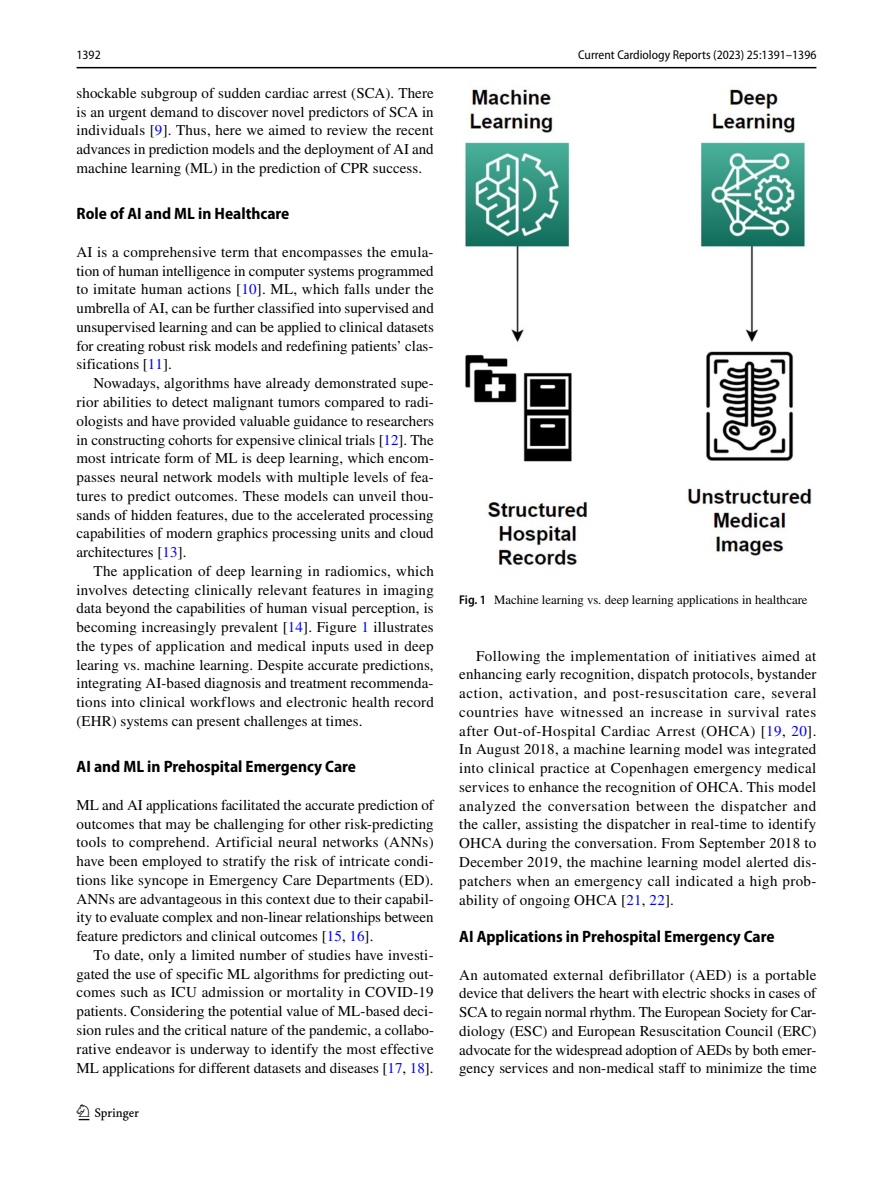
<style>
.page{position:relative;width:893px;height:1187px;background:#fff}
.page>*{position:absolute;margin:0;border:0;box-sizing:border-box;transform-origin:0 0}
.t1{font:22.5px "Springnew Regular 2";color:#000}
.t2{font:700 semi-condensed 16.5px "Myriad Pro";color:#000}
.t3{font:15px/18.8px "STIX";letter-spacing:.005em;color:#000;text-align:justify}
.t4{font:12.75px "STIX";color:#000}
.t5{font:semi-condensed 12.75px "Myriad Pro";color:#000}
.s1{color:#00f}
.s2{font-family:"Myriad Pro";font-weight:600;font-stretch:semi-condensed}
</style>
<div class="page">
<hr style="left:77px;top:67px;width:739px;height:1px;background:#000">
<img style="left:464px;top:88px;width:348px;height:478px">
<p class="t5" style="left:77px;top:48px;width:26px">1392</p>
<p class="t5" style="left:578px;top:48px;width:240px">Current Cardiology Reports (2023) 25:1391–1396</p>
<p class="t3" style="left:77px;top:84px;width:359px">shockable subgroup of sudden cardiac arrest (SCA). There is an urgent demand to discover novel predictors of SCA in individuals [<span class="s1">9</span>]. Thus, here we aimed to review the recent advances in prediction models and the deployment of AI and machine learning (ML) in the prediction of CPR success.</p>
<p class="t2" style="left:77px;top:204px;width:214px">Role of AI and ML in Healthcare</p>
<p class="t3" style="left:77px;top:243px;width:359px">AI is a comprehensive term that encompasses the emula&shy;tion of human intelligence in computer systems programmed to imitate human actions [<span class="s1">10</span>]. ML, which falls under the umbrella of AI, can be further classified into supervised and unsupervised learning and can be applied to clinical datasets for creating robust risk models and redefining patients’ clas&shy;sifications [<span class="s1">11</span>].</p>
<p class="t3" style="left:77px;top:375px;width:359px;text-indent:17px">Nowadays, algorithms have already demonstrated supe&shy;rior abilities to detect malignant tumors compared to radi&shy;ologists and have provided valuable guidance to researchers in constructing cohorts for expensive clinical trials [<span class="s1">12</span>]. The most intricate form of ML is deep learning, which encom&shy;passes neural network models with multiple levels of fea&shy;tures to predict outcomes. These models can unveil thou&shy;sands of hidden features, due to the accelerated processing capabilities of modern graphics processing units and cloud architectures [<span class="s1">13</span>].</p>
<p class="t3" style="left:77px;top:562px;width:359px;text-indent:17px">The application of deep learning in radiomics, which involves detecting clinically relevant features in imaging data beyond the capabilities of human visual perception, is becoming increasingly prevalent [<span class="s1">14</span>]. Figure <span class="s1">1</span> illustrates the types of application and medical inputs used in deep learing vs. machine learning. Despite accurate predictions, integrating AI-based diagnosis and treatment recommenda&shy;tions into clinical workflows and electronic health record (EHR) systems can present challenges at times.</p>
<p class="t2" style="left:77px;top:757px;width:281px">AI and ML in Prehospital Emergency Care</p>
<p class="t3" style="left:77px;top:796px;width:359px">ML and AI applications facilitated the accurate prediction of outcomes that may be challenging for other risk-predicting tools to comprehend. Artificial neural networks (ANNs) have been employed to stratify the risk of intricate condi&shy;tions like syncope in Emergency Care Departments (ED).<br>ANNs are advantageous in this context due to their capabil&shy;ity to evaluate complex and non-linear relationships between feature predictors and clinical outcomes [<span class="s1">15</span>, <span class="s1">16</span>].</p>
<p class="t3" style="left:77px;top:946px;width:359px;text-indent:17px">To date, only a limited number of studies have investi&shy;gated the use of specific ML algorithms for predicting out&shy;comes such as ICU admission or mortality in COVID-19 patients. Considering the potential value of ML-based deci&shy;sion rules and the critical nature of the pandemic, a collabo&shy;rative endeavor is underway to identify the most effective ML applications for different datasets and diseases [<span class="s1">17</span>, <span class="s1">18</span>].</p>
<h1 class="t1" style="left:79px;top:1104px;width:62px">1 3</h1>
<p class="t4" style="left:459px;top:591px;width:350px"><span class="s2">Fig. 1</span> Machine learning vs. deep learning applications in healthcare</p>
<p class="t3" style="left:459px;top:647px;width:359px;text-indent:17px">Following the implementation of initiatives aimed at enhancing early recognition, dispatch protocols, bystander action, activation, and post-resuscitation care, several countries have witnessed an increase in survival rates after Out-of-Hospital Cardiac Arrest (OHCA) [<span class="s1">19</span>, <span class="s1">20</span>].<br>In August 2018, a machine learning model was integrated into clinical practice at Copenhagen emergency medical services to enhance the recognition of OHCA. This model analyzed the conversation between the dispatcher and the caller, assisting the dispatcher in real-time to identify OHCA during the conversation. From September 2018 to December 2019, the machine learning model alerted dis&shy;patchers when an emergency call indicated a high prob&shy;ability of ongoing OHCA [<span class="s1">21</span>, <span class="s1">22</span>].</p>
<p class="t2" style="left:459px;top:927px;width:317px">AI Applications in Prehospital Emergency Care</p>
<p class="t3" style="left:459px;top:966px;width:359px">An automated external defibrillator (AED) is a portable device that delivers the heart with electric shocks in cases of SCA to regain normal rhythm. The European Society for Car&shy;diology (ESC) and European Resuscitation Council (ERC) advocate for the widespread adoption of AEDs by both emer&shy;gency services and non-medical staff to minimize the time</p>
</div>
